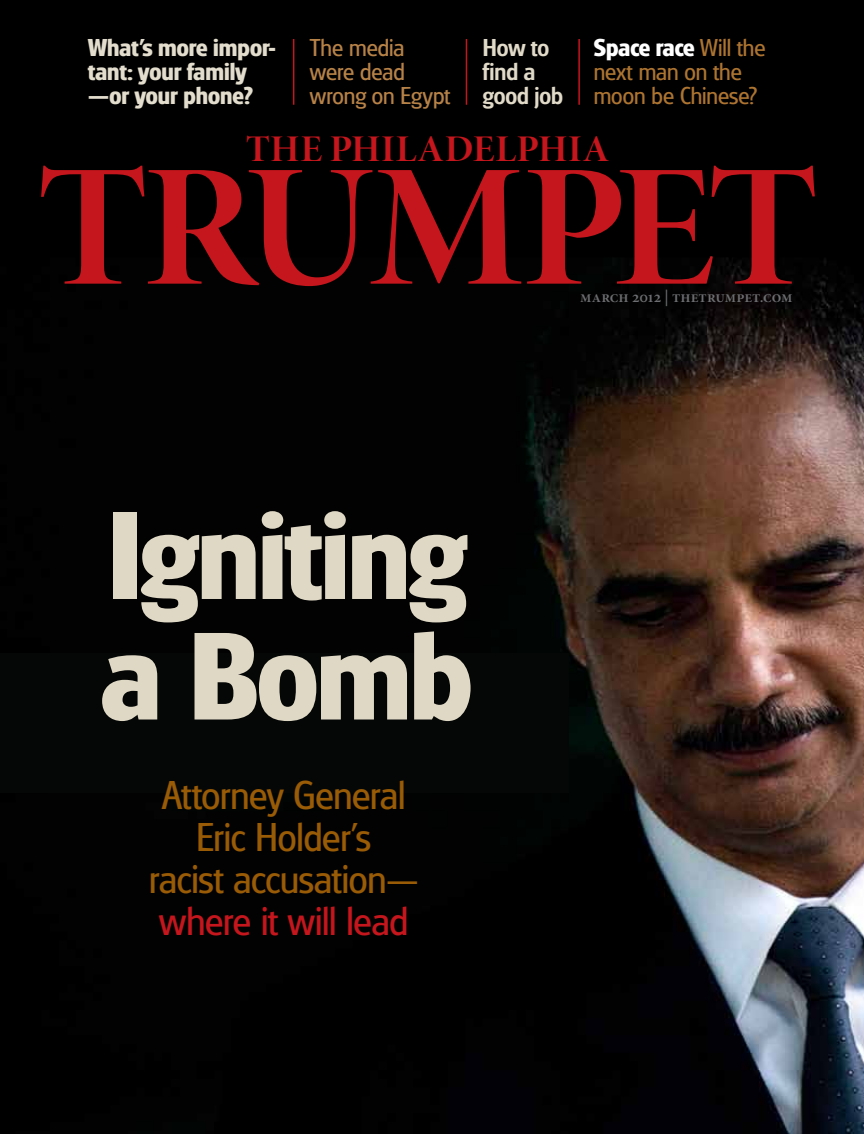
<style>
.page{position:relative;width:864px;height:1134px;background:#fff}
.page>*{position:absolute;margin:0;border:0;box-sizing:border-box;transform-origin:0 0}
.t1{font:175.2px "Minion Pro Bold Disp";letter-spacing:-.02em;color:#c4161c;scale:1.05 1}
.t2{font:700 129.75px/120.4px "Glasgow Pro";letter-spacing:-.01em;color:#dfd8c5}
.t3{font:42px/42px "Glasgow Pro";letter-spacing:-.005em;color:#995b05;text-align:center}
.t4{font:42px "Glasgow Pro";letter-spacing:-.005em;color:#c4161c}
.t5{font:37.8px "Minion Pro Bold Disp";letter-spacing:.015em;color:#c4161c;scale:1.05 1}
.t6{font:700 25.5px/24px "Glasgow Pro";color:#e3ddcd}
.t7{font:25.5px/24px "Glasgow Pro";color:#ad7431}
.t8{font:25.5px/24px "Glasgow Pro";color:#b78247}
.t9{font:500 25.5px/24px "Glasgow Pro";color:#e1dac8}
.t10{font:16.5px "Minion Pro Semibold Subh";letter-spacing:.005em;color:#6d6e71}
.s1{font-weight:700;color:#fff}
</style>
<div class="page">
<img style="left:0;top:0;width:864px;height:1134px">
<hr style="left:293px;top:39px;width:1px;height:66px;background:#c4161c">
<hr style="left:578px;top:39px;width:2px;height:66px;background:#c4161c">
<hr style="left:466px;top:39px;width:1px;height:66px;background:#c4161c">
<div style="left:0;top:653px;width:568px;height:140px;background:#050706"></div>
<p class="t6" style="left:88px;top:36px;width:189px">What’s more impor&shy;tant: your family —or your phone?</p>
<p class="t8" style="left:310px;top:36px;width:142px">The media were dead wrong on Egypt</p>
<p class="t9" style="left:483px;top:36px;width:82px">How to find a good job</p>
<p class="t7" style="left:594px;top:36px;width:173px"><span class="s1">Space race</span> Will the next man on the moon be Chinese?</p>
<h3 class="t5" style="left:246px;top:126px;width:347px">THE PHILADELPHIA</h3>
<h1 class="t1" style="left:38px;top:123px;width:738px">TRUMPET</h1>
<h2 class="t2" style="left:101px;top:496px;width:373px">Igniting a Bomb</h2>
<h3 class="t3" style="left:149px;top:774px;width:271px">Attorney General<br>Eric Holder’s<br>racist accusation—</h3>
<h3 class="t4" style="left:159px;top:897px;width:251px">where it will lead</h3>
<p class="t10" style="left:580px;top:287px;width:213px">March 2012 | thetrumpet.com</p>
</div>
